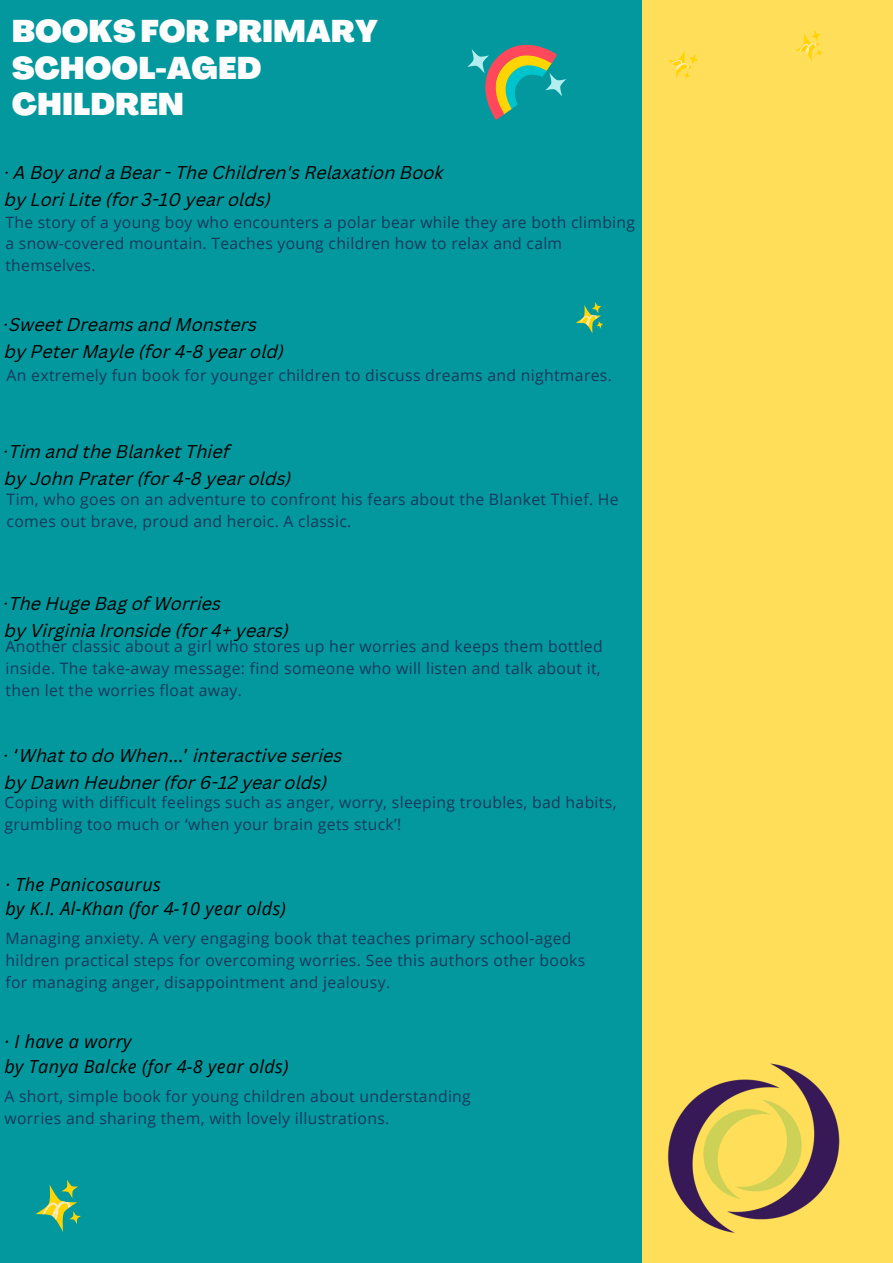
<style>
.page{position:relative;width:893px;height:1263px;background:#fff}
.page>*{position:absolute;margin:0;border:0;box-sizing:border-box;transform-origin:0 0}
.t1{font:900 30.75px/36.6px "Agrandir";color:#fdfdfd}
.t2{font:italic 18px/26.5px "Canva Sans";color:#000}
.t3{font:italic 18px/24.8px "Open Sans";letter-spacing:.02em;color:#000}
.t4{font:15.75px/21.9px "Open Sans";letter-spacing:.02em;color:#15395d}
.t5{font:15.67px/21.8px "Open Sans";letter-spacing:.02em;color:#15395d}
.s1{font-style:normal}
.s2{font-family:"Noto Sans Gurmukhi";font-style:normal}
</style>
<div class="page">
<div style="left:544px;top:0;width:349px;height:1263px;background:#ffde59"></div>
<div style="left:0;top:0;width:642px;height:1263px;background:#03989e"></div>
<svg style="left:576px;top:302px;width:28px;height:31px"></svg>
<svg style="left:795px;top:30px;width:28px;height:31px"></svg>
<svg style="left:668px;top:50px;width:31px;height:29px"></svg>
<svg style="left:467px;top:44px;width:99px;height:76px"></svg>
<svg style="left:36px;top:1180px;width:45px;height:52px"></svg>
<img style="left:668px;top:1063px;width:172px;height:170px">
<h1 class="t1" style="left:12px;top:16px;width:368px">BOOKS FOR PRIMARY<br>SCHOOL-AGED<br>CHILDREN</h1>
<p class="t2" style="left:4px;top:161px;width:441px"><span class="s1">·</span> A Boy and a Bear - The Children's Relaxation Book by Lori Lite (for 3-10 year olds)</p>
<p class="t5" style="left:5px;top:211px;width:631px">The story of a young boy who encounters a polar bear while they are both climbing a snow-covered mountain. Teaches young children how to relax and calm themselves.</p>
<p class="t2" style="left:4px;top:313px;width:281px">·Sweet Dreams and Monsters<br>by Peter Mayle (for 4-8 year old)</p>
<p class="t4" style="left:7px;top:364px;width:607px">An extremely fun book for younger children to discuss dreams and nightmares.</p>
<p class="t2" style="left:4px;top:440px;width:288px">·Tim and the Blanket Thief<br>by John Prater (for 4-8 year olds)</p>
<p class="t4" style="left:7px;top:488px;width:613px">Tim, who goes on an adventure to confront his fears about the Blanket Thief. He comes out brave, proud and heroic. A classic.</p>
<p class="t2" style="left:4px;top:592px;width:286px">·The Huge Bag of Worries<br>by Virginia Ironside (for 4+ years)</p>
<p class="t4" style="left:5px;top:635px;width:599px">Another classic about a girl who stores up her worries and keeps them bottled inside. The take-away message: find someone who will listen and talk about it, then let the worries float away.</p>
<p class="t2" style="left:4px;top:744px;width:339px">· <span class="s2">‘</span>What to do When<span class="s2">…’</span> interactive series by Dawn Heubner (for 6-12 year olds)</p>
<p class="t4" style="left:4px;top:791px;width:613px">Coping with difficult feelings such as anger, worry, sleeping troubles, bad habits, grumbling too much or ‘when your brain gets stuck’!</p>
<p class="t3" style="left:5px;top:871px;width:282px">· The Panicosaurus<br>by K.I. Al-Khan (for 4-10 year olds)</p>
<p class="t4" style="left:5px;top:927px;width:581px">Managing anxiety. A very engaging book that teaches primary school-aged hildren practical steps for overcoming worries. See this authors other books for managing anger, disappointment and jealousy.</p>
<p class="t3" style="left:4px;top:1029px;width:285px">· I have a worry<br>by Tanya Balcke (for 4-8 year olds)</p>
<p class="t4" style="left:4px;top:1084px;width:468px">A short, simple book for young children about understanding worries and sharing them, with lovely illustrations.</p>
</div>
